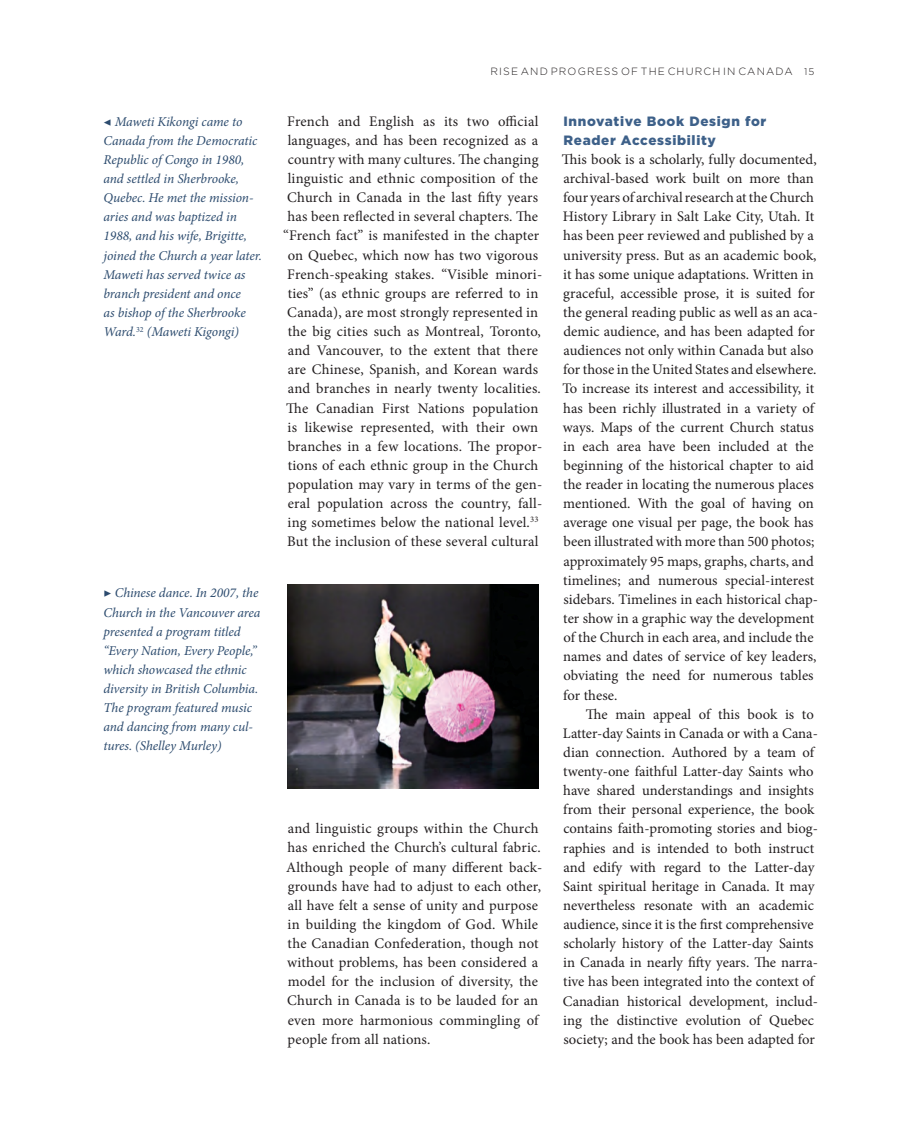
<style>
.page{position:relative;width:900px;height:1143px;background:#fff}
.page>*{position:absolute;margin:0;border:0;box-sizing:border-box;transform-origin:0 0}
.t1{font:14.7px/19.2px "Minion Pro";letter-spacing:.005em;color:#231f20}
.t2{font:italic 13.5px/19.2px "Minion Pro";letter-spacing:-.01em;color:#2c4b6e}
.t3{font:900 13.5px/19.2px "Gotham";letter-spacing:.05em;color:#3d6089}
.t4{font:300 10.5px "Gotham";letter-spacing:.105em;color:#231f20}
.s1{font-size:9.75px}
</style>
<div class="page">
<img style="left:287px;top:585px;width:252px;height:204px">
<p class="t2" style="left:104px;top:112px;width:160px">◀ Maweti Kikongi came to<br>Canada from the Democratic<br>Republic of Congo in 1980, and settled in Sherbrooke,<br>Quebec. He met the mission&shy;aries and was baptized in<br>1988, and his wife, Brigitte, joined the Church a year later.<br>Maweti has served twice as branch president and once<br>as bishop of the Sherbrooke<br>Ward.<sup>32</sup> (Maweti Kigongi)</p>
<p class="t2" style="left:103px;top:583px;width:159px">▶ Chinese dance. In 2007, the<br>Church in the Vancouver area presented a program titled “Every Nation, Every People,” which showcased the ethnic diversity in British Columbia.<br>The program featured music and dancing from many cul&shy;tures. (Shelley Murley)</p>
<p class="t4" style="left:490px;top:64px;width:326px">RISE AND PROGRESS OF THE CHURCH IN CANADA <span class="s1">15</span></p>
<p class="t1" style="left:283px;top:111px;width:261px;text-align:center">French and English as its two official languages, and has been recognized as a country with many cultures. The changing linguistic and ethnic composition of the Church in Canada in the last fifty years has been reflected in several chapters. The “French fact” is manifested in the chapter on Quebec, which now has two vigorous French-speaking stakes. “Visible minori&shy;ties” (as ethnic groups are referred to in Canada), are most strongly represented in the big cities such as Montreal, Toronto, and Vancouver, to the extent that there are Chinese, Spanish, and Korean wards and branches in nearly twenty localities.<br>The Canadian First Nations population is likewise represented, with their own branches in a few locations. The propor&shy;tions of each ethnic group in the Church population may vary in terms of the gen&shy;eral population across the country, fall&shy;ing sometimes below the national level.<sup>33<br></sup>But the inclusion of these several cultural</p>
<p class="t1" style="left:286px;top:819px;width:258px">and linguistic groups within the Church has enriched the Church’s cultural fabric.<br>Although people of many different back&shy;grounds have had to adjust to each other, all have felt a sense of unity and purpose in building the kingdom of God. While the Canadian Confederation, though not without problems, has been considered a model for the inclusion of diversity, the Church in Canada is to be lauded for an even more harmonious commingling of people from all nations.</p>
<p class="t3" style="left:564px;top:111px;width:204px">Innovative Book Design for<br>Reader Accessibility</p>
<p class="t1" style="left:562px;top:150px;width:258px">This book is a scholarly, fully documented, archival-based work built on more than four years of archival research at the Church History Library in Salt Lake City, Utah. It has been peer reviewed and published by a university press. But as an academic book, it has some unique adaptations. Written in graceful, accessible prose, it is suited for the general reading public as well as an aca&shy;demic audience, and has been adapted for audiences not only within Canada but also for those in the United States and elsewhere.<br>To increase its interest and accessibility, it has been richly illustrated in a variety of ways. Maps of the current Church status in each area have been included at the beginning of the historical chapter to aid the reader in locating the numerous places mentioned. With the goal of having on average one visual per page, the book has been illustrated with more than 500 photos; approximately 95 maps, graphs, charts, and timelines; and numerous special-interest sidebars. Timelines in each historical chap&shy;ter show in a graphic way the development of the Church in each area, and include the names and dates of service of key leaders, obviating the need for numerous tables for these.</p>
<p class="t1" style="left:563px;top:704px;width:257px;text-indent:23px">The main appeal of this book is to Latter-day Saints in Canada or with a Cana&shy;dian connection. Authored by a team of twenty-one faithful Latter-day Saints who have shared understandings and insights from their personal experience, the book contains faith-promoting stories and biog&shy;raphies and is intended to both instruct and edify with regard to the Latter-day Saint spiritual heritage in Canada. It may nevertheless resonate with an academic audience, since it is the first comprehensive scholarly history of the Latter-day Saints in Canada in nearly fifty years. The narra&shy;tive has been integrated into the context of Canadian historical development, includ&shy;ing the distinctive evolution of Quebec society; and the book has been adapted for</p>
</div>
